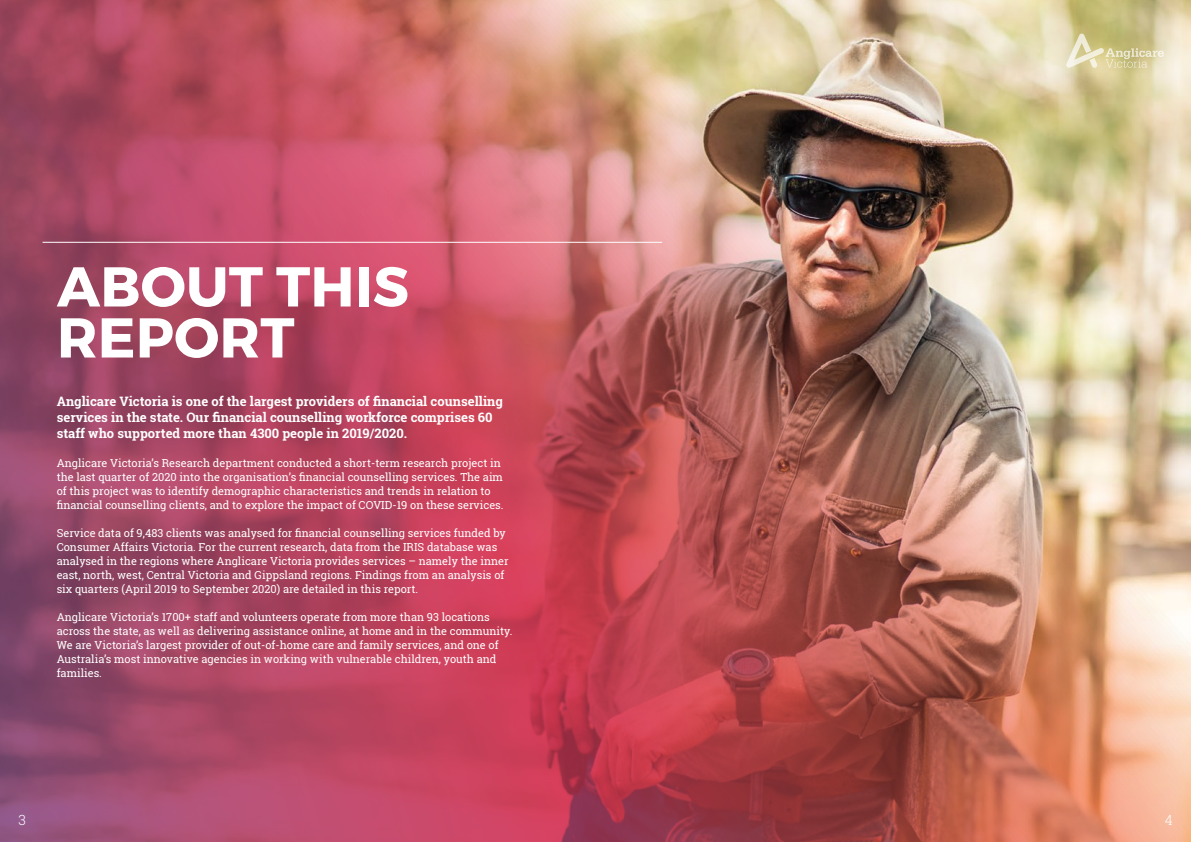
<style>
.page{position:relative;width:1191px;height:842px;background:#fff}
.page>*{position:absolute;margin:0;border:0;box-sizing:border-box;transform-origin:0 0}
.t1{font:700 56px/51px "Montserrat";letter-spacing:.005em;color:#fff}
.t2{font:300 14px "Roboto Slab";color:#fff}
.t3{font:700 13px/16px "Roboto Slab";color:#fff}
.t4{font:11px/14px "Roboto Slab";color:#fff}
</style>
<div class="page">
<img style="left:0;top:0;width:1191px;height:842px">
<hr style="left:43px;top:242px;width:619px;height:1px;background:#fff">
<svg style="left:1066px;top:34px;width:99px;height:34px;background:#d6ce9e"></svg>
<h1 class="t1" style="left:57px;top:262px;width:353px">ABOUT THIS<br>REPORT</h1>
<p class="t3" style="left:57px;top:393px;width:447px">Anglicare Victoria is one of the largest providers of financial counselling services in the state. Our financial counselling workforce comprises 60 staff who supported more than 4300 people in 2019/2020.</p>
<p class="t4" style="left:57px;top:456px;width:448px">Anglicare Victoria’s Research department conducted a short-term research project in the last quarter of 2020 into the organisation’s financial counselling services. The aim of this project was to identify demographic characteristics and trends in relation to financial counselling clients, and to explore the impact of COVID-19 on these services.</p>
<p class="t4" style="left:57px;top:526px;width:453px">Service data of 9,483 clients was analysed for financial counselling services funded by Consumer Affairs Victoria. For the current research, data from the IRIS database was analysed in the regions where Anglicare Victoria provides services – namely the inner east, north, west, Central Victoria and Gippsland regions. Findings from an analysis of six quarters (April 2019 to September 2020) are detailed in this report.</p>
<p class="t4" style="left:57px;top:610px;width:457px">Anglicare Victoria’s 1700+ staff and volunteers operate from more than 93 locations across the state, as well as delivering assistance online, at home and in the community.<br>We are Victoria’s largest provider of out-of-home care and family services, and one of Australia’s most innovative agencies in working with vulnerable children, youth and families.</p>
<p class="t2" style="left:18px;top:811px;width:9px">3</p>
<p class="t2" style="left:1164px;top:811px;width:10px">4</p>
</div>
